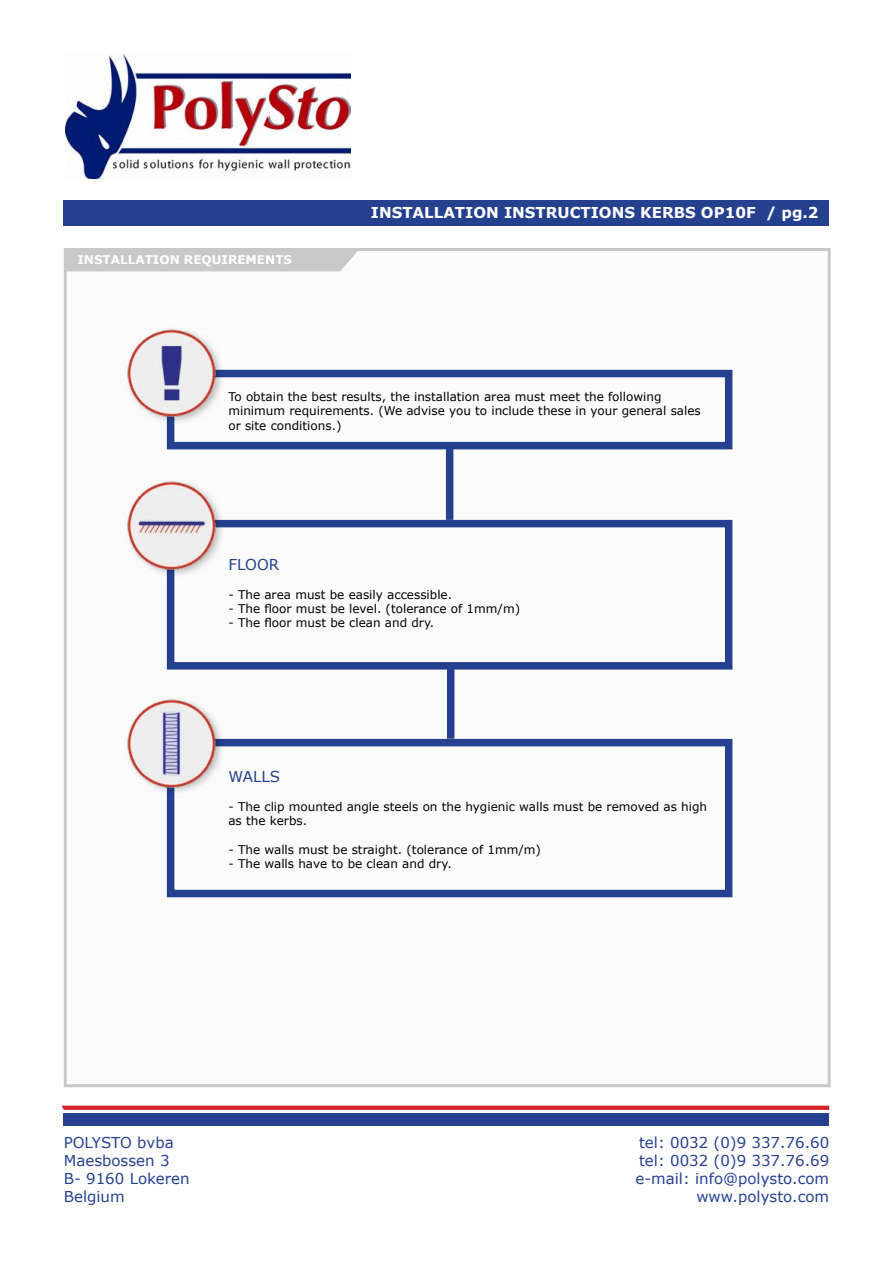
<style>
.page{position:relative;width:893px;height:1263px;background:#fff}
.page>*{position:absolute;margin:0;border:0;box-sizing:border-box;transform-origin:0 0}
.t1{font:15px/18px "Verdana";color:#25408f}
.t2{font:700 15px "Verdana";color:#fff}
.t3{font:12px/14.4px "Verdana";color:#000}
.t4{font:700 12px "Verdana";color:#fff}
</style>
<div class="page">
<img style="left:66px;top:54px;width:284px;height:125px">
<div style="left:64px;top:248px;width:767px;height:839px;background:#fbfbfb;border:3px solid #c7c8ca"></div>
<div style="left:66px;top:250px;width:293px;height:21px;background:#c7c8ca"></div>
<div style="left:64px;top:200px;width:765px;height:25px;background:#25408f"></div>
<div style="left:64px;top:1113px;width:765px;height:13px;background:#25408f"></div>
<svg style="left:62px;top:1106px;width:767px;height:4px"></svg>
<div style="left:167px;top:370px;width:565px;height:79px;border:8px solid #25408f"></div>
<div style="left:167px;top:520px;width:565px;height:149px;border:8px solid #25408f"></div>
<div style="left:167px;top:739px;width:565px;height:158px;border:8px solid #25408f"></div>
<div style="left:446px;top:448px;width:7px;height:72px;background:#25408f"></div>
<div style="left:447px;top:666px;width:7px;height:73px;background:#25408f"></div>
<div style="left:125px;top:478px;width:100px;height:100px;background:#000;opacity:.25"></div>
<img style="left:125px;top:478px;width:94px;height:95px">
<div style="left:125px;top:696px;width:100px;height:100px;background:#000;opacity:.25"></div>
<img style="left:125px;top:696px;width:94px;height:95px">
<div style="left:125px;top:326px;width:100px;height:100px;background:#000;opacity:.25"></div>
<img style="left:125px;top:326px;width:94px;height:95px">
<p class="t4" style="left:77px;top:251px;width:216px">INSTALLATION REQUIREMENTS</p>
<p class="t2" style="left:371px;top:202px;width:449px">INSTALLATION INSTRUCTIONS KERBS OP10F / pg.2</p>
<p class="t3" style="left:228px;top:389px;width:474px">To obtain the best results, the installation area must meet the following minimum requirements. (We advise you to include these in your general sales or site conditions.)</p>
<p class="t1" style="left:228px;top:555px;width:52px">FLOOR</p>
<p class="t3" style="left:228px;top:587px;width:225px">- The area must be easily accessible.</p>
<p class="t3" style="left:228px;top:601px;width:293px">- The floor must be level. (tolerance of 1mm/m)</p>
<p class="t3" style="left:228px;top:616px;width:207px">- The floor must be clean and dry.</p>
<p class="t1" style="left:228px;top:767px;width:53px">WALLS</p>
<p class="t3" style="left:228px;top:799px;width:480px">- The clip mounted angle steels on the hygienic walls must be removed as high as the kerbs.</p>
<p class="t3" style="left:228px;top:842px;width:314px">- The walls must be straight. (tolerance of 1mm/m)</p>
<p class="t3" style="left:228px;top:856px;width:225px">- The walls have to be clean and dry.</p>
<p class="t1" style="left:64px;top:1134px;width:127px">POLYSTO bvba<br>Maesbossen 3<br>B- 9160 Lokeren<br>Belgium</p>
<p class="t1" style="left:635px;top:1134px;width:195px;text-align:right">tel: 0032 (0)9 337.76.60 tel: 0032 (0)9 337.76.69 e-mail: info@polysto.com www.polysto.com</p>
</div>
